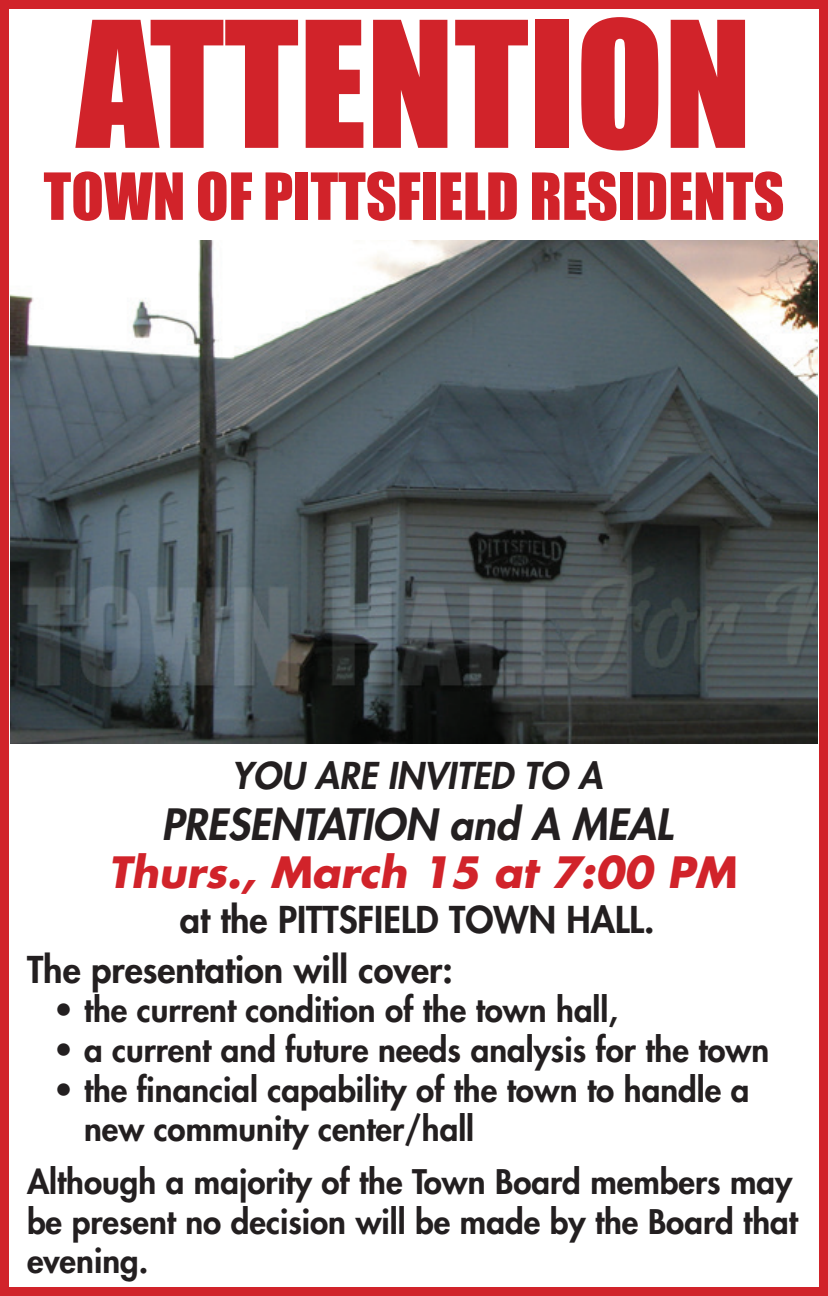
<style>
.page{position:relative;width:828px;height:1296px;background:#fff}
.page>*{position:absolute;margin:0;border:0;box-sizing:border-box;transform-origin:0 0}
.t1{font:162px "Impact";color:#d1232a}
.t2{font:60px "Impact";color:#d1232a}
.t3{font:italic 700 42px "Futura";color:#d1232a}
.t4{font:italic 800 42px "Futura";color:#231f20}
.t5{font:800 36px/49.5px "Futura";color:#231f20}
.t6{font:italic 800 36px "Futura";color:#231f20}
.t7{font:800 33px/39.6px "Futura";color:#231f20}
</style>
<div class="page">
<img style="left:10px;top:240px;width:808px;height:503px">
<div style="left:0;top:0;width:828px;height:1296px;border:9px solid #d1232a"></div>
<h1 class="t1" style="left:76px;top:-41px;width:677px">ATTENTION</h1>
<h2 class="t2" style="left:44px;top:150px;width:742px">TOWN OF PITTSFIELD RESIDENTS</h2>
<p class="t6" style="left:232px;top:752px;width:373px">YOU ARE INVITED TO A</p>
<p class="t4" style="left:161px;top:797px;width:513px">PRESENTATION and A MEAL</p>
<p class="t3" style="left:108px;top:843px;width:629px">Thurs., March 15 at 7:00 PM</p>
<p class="t5" style="left:27px;top:895px;width:629px;text-indent:153px">at the PITTSFIELD TOWN HALL.<br>The presentation will cover:</p>
<p class="t7" style="left:54px;top:990px;width:565px">• the current condition of the town hall,</p>
<p class="t7" style="left:54px;top:1029px;width:717px">• a current and future needs analysis for the town</p>
<p class="t7" style="left:84px;top:1069px;width:667px;text-indent:-30px">• the financial capability of the town to handle a new community center/hall</p>
<p class="t7" style="left:27px;top:1162px;width:772px">Although a majority of the Town Board members may be present no decision will be made by the Board that evening.</p>
</div>
